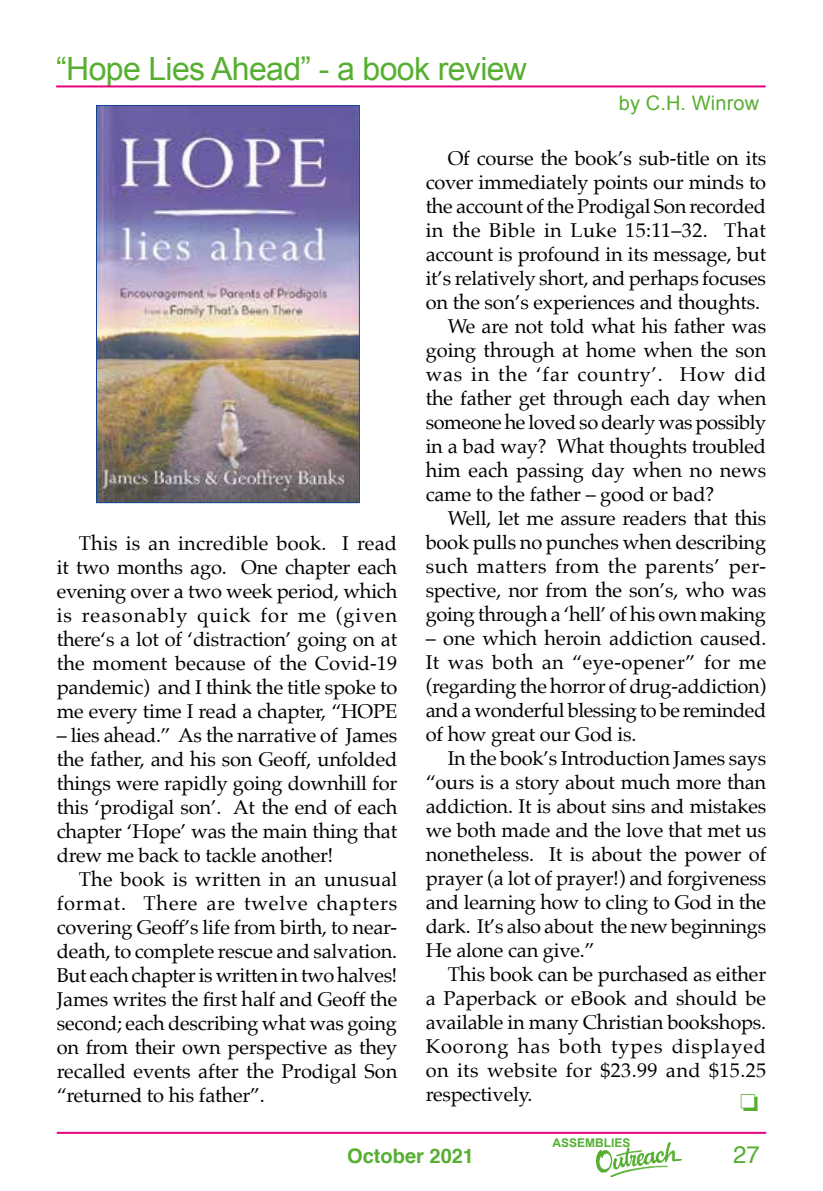
<style>
.page{position:relative;width:823px;height:1191px;background:#fff}
.page>*{position:absolute;margin:0;border:0;box-sizing:border-box;transform-origin:0 0}
.t1{font:32px "Arial";letter-spacing:-.02em;color:#56af31}
.t2{font:24px "Helvetica";color:#56af31}
.t3{font:20px/24px "Palatino";letter-spacing:-.01em;color:#000;text-align:justify}
.t4{font:20px "Palatino";letter-spacing:.025em;color:#000}
.t5{font:20px "Palatino";letter-spacing:.035em;color:#000}
.t6{font:20px "Arial";letter-spacing:.005em;color:#56af31}
.t7{font:700 20px "Helvetica";color:#56af31}
.t8{font:700 12px "Arial";color:#56af31}
</style>
<div class="page">
<hr style="left:57px;top:1131px;width:708px;height:2px;background:#e6007d">
<img style="left:596px;top:1142px;width:85px;height:34px">
<hr style="left:56px;top:85px;width:709px;height:2px;background:#e6007d">
<img style="left:98px;top:107px;width:259px;height:394px">
<div style="left:96px;top:105px;width:263px;height:398px;border:1px solid #114496"></div>
<h1 class="t1" style="left:56px;top:47px;width:472px">“Hope Lies Ahead” - a book review</h1>
<p class="t6" style="left:618px;top:89px;width:142px">by C.H. Winrow</p>
<p class="t3" style="left:57px;top:530px;width:342px;text-indent:22px">This is an incredible book. I read it two months ago. One chapter each evening over a two week period, which is reasonably quick for me (given there‘s a lot of ‘distraction’ going on at the moment because of the Covid-19 pandemic) and I think the title spoke to me every time I read a chapter, “HOPE</p>
<p class="t3" style="left:57px;top:722px;width:342px">– lies ahead.” As the narrative of James the father, and his son Geoff, unfolded things were rapidly going downhill for this ‘prodigal son’. At the end of each chapter ‘Hope’ was the main thing that drew me back to tackle another!</p>
<p class="t3" style="left:57px;top:866px;width:342px;text-indent:22px">The book is written in an unusual format. There are twelve chapters covering Geoff’s life from birth, to near&shy;death, to complete rescue and salvation.<br>But each chapter is written in two halves!<br>James writes the first half and Geoff the second; each describing what was going on from their own perspective as they recalled events after the Prodigal Son “returned to his father”.</p>
<p class="t3" style="left:447px;top:146px;width:320px">Of course the book’s sub-title on its</p>
<p class="t3" style="left:425px;top:170px;width:342px">cover immediately points our minds to</p>
<p class="t3" style="left:425px;top:194px;width:341px">the account of the Prodigal Son recorded</p>
<p class="t4" style="left:425px;top:213px;width:342px">in the Bible in Luke 15:11–32. That</p>
<p class="t3" style="left:425px;top:242px;width:342px">account is profound in its message, but</p>
<p class="t3" style="left:425px;top:266px;width:341px">it’s relatively short, and perhaps focuses</p>
<p class="t3" style="left:425px;top:290px;width:336px">on the son’s experiences and thoughts.</p>
<p class="t3" style="left:447px;top:314px;width:320px">We are not told what his father was</p>
<p class="t3" style="left:425px;top:338px;width:342px">going through at home when the son</p>
<p class="t5" style="left:425px;top:357px;width:342px">was in the ‘far country’. How did</p>
<p class="t3" style="left:425px;top:386px;width:342px">the father get through each day when</p>
<p class="t3" style="left:425px;top:410px;width:342px">someone he loved so dearly was possibly</p>
<p class="t3" style="left:425px;top:434px;width:342px">in a bad way? What thoughts troubled</p>
<p class="t3" style="left:425px;top:458px;width:342px">him each passing day when no news</p>
<p class="t3" style="left:425px;top:482px;width:290px">came to the father – good or bad?</p>
<p class="t3" style="left:447px;top:506px;width:320px">Well, let me assure readers that this</p>
<p class="t3" style="left:425px;top:530px;width:342px">book pulls no punches when describing</p>
<p class="t4" style="left:425px;top:549px;width:342px">such matters from the parents’ per-</p>
<p class="t3" style="left:425px;top:578px;width:342px">spective, nor from the son’s, who was</p>
<p class="t3" style="left:425px;top:602px;width:341px">going through a ‘hell’ of his own making</p>
<p class="t3" style="left:425px;top:626px;width:342px">– one which heroin addiction caused.<br>It was both an “eye-opener” for me (regarding the horror of drug-addiction) and a wonderful blessing to be reminded of how great our God is.</p>
<p class="t3" style="left:425px;top:746px;width:342px;text-indent:22px">In the book’s Introduction James says “ours is a story about much more than addiction. It is about sins and mistakes we both made and the love that met us nonetheless. It is about the power of prayer (a lot of prayer!) and forgiveness and learning how to cling to God in the dark. It’s also about the new beginnings He alone can give.”</p>
<p class="t3" style="left:425px;top:962px;width:342px;text-indent:22px">This book can be purchased as either a Paperback or eBook and should be available in many Christian bookshops.<br>Koorong has both types displayed on its website for $23.99 and $15.25 respectively.</p>
<p class="t8" style="left:552px;top:1135px;width:80px">ASSEMBLIES</p>
<p class="t7" style="left:347px;top:1139px;width:128px">October 2021</p>
<p class="t2" style="left:732px;top:1135px;width:28px">27</p>
</div>
